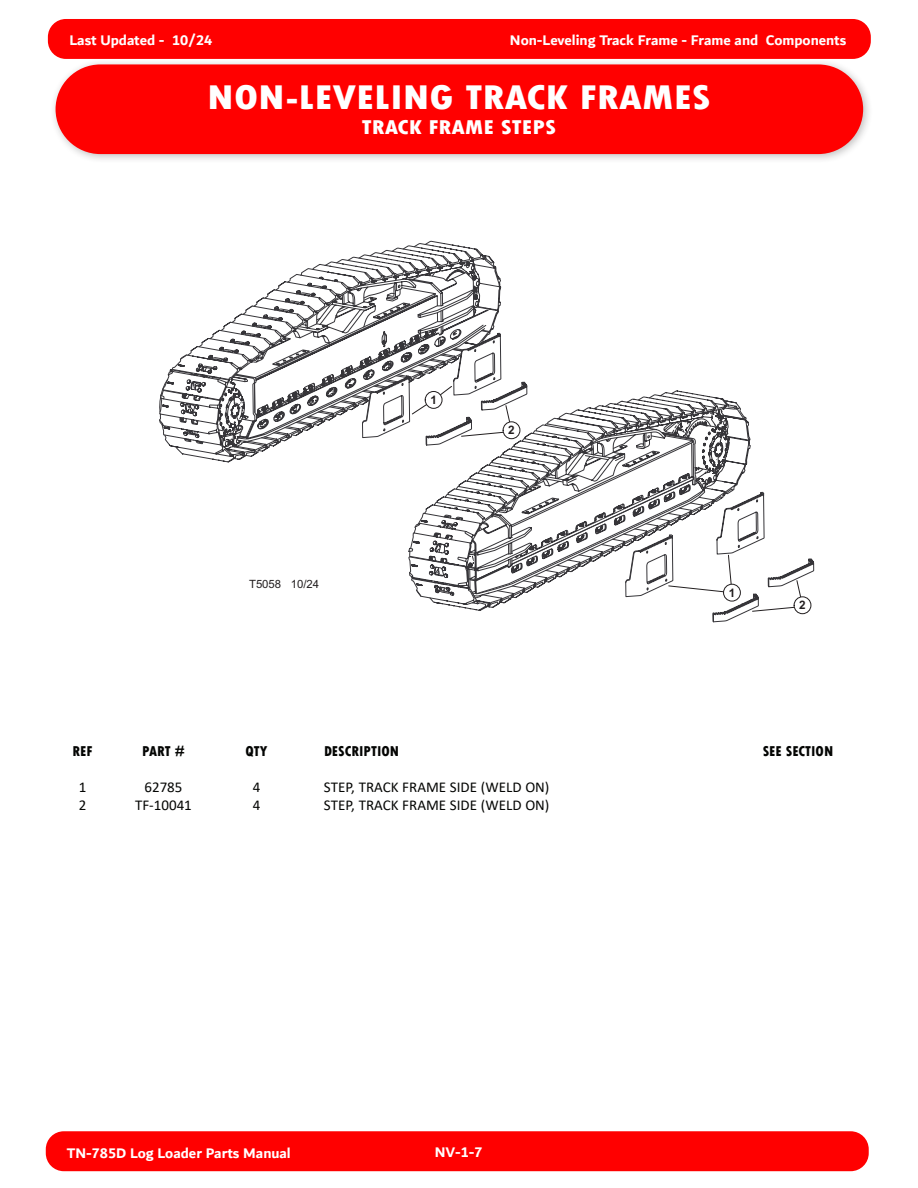
<style>
.page{position:relative;width:918px;height:1188px;background:#fff}
.page>*{position:absolute;margin:0;border:0;box-sizing:border-box;transform-origin:0 0}
.Heading_-_Parts_List{font:800 condensed 36px "Tw Cen";color:#fff;scale:1.2 1}
.Heading_-_Parts_List-2{font:800 condensed 21px "Tw Cen";color:#fff;scale:1.2 1}
.t1{font:700 15px "Dubai";color:#fff}
.t2{font:15px "Calibri";color:#040503}
.t3{font:800 condensed 15px "Tw Cen";color:#040503}
.t4{font:700 11.7px "Arial";color:#231f20}
.t5{font:11.4px "Arial";color:#231f20}
</style>
<div class="page">
<div style="left:46px;top:1131px;width:823px;height:40px;background:#f00;border-radius:18px"></div>
<div style="left:48px;top:19px;width:823px;height:40px;background:#f00;border-radius:18px"></div>
<div style="left:794px;top:596px;width:17px;height:18px;background:#fff;border:1px solid #231f20;border-radius:50%"></div>
<svg style="left:408px;top:390px;width:396px;height:225px"></svg>
<svg style="left:408px;top:240px;width:140px;height:255px"></svg>
<svg style="left:248px;top:241px;width:261px;height:223px"></svg>
<svg style="left:159px;top:308px;width:346px;height:182px"></svg>
<div style="left:49px;top:58px;width:824px;height:106px;background:#231f20;opacity:.28"></div>
<div style="left:56px;top:64px;width:807px;height:90px;background:#f00;border-radius:45px"></div>
<p class="t1" style="left:69px;top:31px;width:145px">Last Updated - 10/24</p>
<p class="t1" style="left:510px;top:31px;width:338px">Non-Leveling Track Frame - Frame and Components</p>
<p class="Heading_-_Parts_List" style="left:207px;top:76px;width:421px">NON-LEVELING TRACK FRAMES</p>
<p class="Heading_-_Parts_List-2" style="left:362px;top:115px;width:163px">TRACK FRAME STEPS</p>
<p class="t5" style="left:249px;top:576px;width:72px">T5058 10/24</p>
<p class="t4" style="left:430px;top:392px;width:8px">1</p>
<p class="t4" style="left:508px;top:422px;width:8px">2</p>
<p class="t4" style="left:729px;top:585px;width:8px">1</p>
<p class="t4" style="left:799px;top:597px;width:8px">2</p>
<p class="t3" style="left:73px;top:743px;width:21px">REF</p>
<p class="t3" style="left:142px;top:743px;width:44px">PART #</p>
<p class="t3" style="left:245px;top:743px;width:24px">QTY</p>
<p class="t3" style="left:324px;top:743px;width:77px">DESCRIPTION</p>
<p class="t3" style="left:763px;top:743px;width:72px">SEE SECTION</p>
<p class="t2" style="left:79px;top:777px;width:9px">1</p>
<p class="t2" style="left:144px;top:777px;width:40px">62785</p>
<p class="t2" style="left:253px;top:777px;width:9px">4</p>
<p class="t2" style="left:324px;top:777px;width:227px">STEP, TRACK FRAME SIDE (WELD ON)</p>
<p class="t2" style="left:79px;top:795px;width:9px">2</p>
<p class="t2" style="left:135px;top:795px;width:58px">TF-10041</p>
<p class="t2" style="left:253px;top:795px;width:9px">4</p>
<p class="t2" style="left:324px;top:795px;width:227px">STEP, TRACK FRAME SIDE (WELD ON)</p>
<p class="t1" style="left:67px;top:1145px;width:226px">TN-785D Log Loader Parts Manual</p>
<p class="t1" style="left:435px;top:1143px;width:49px">NV-1-7</p>
</div>
